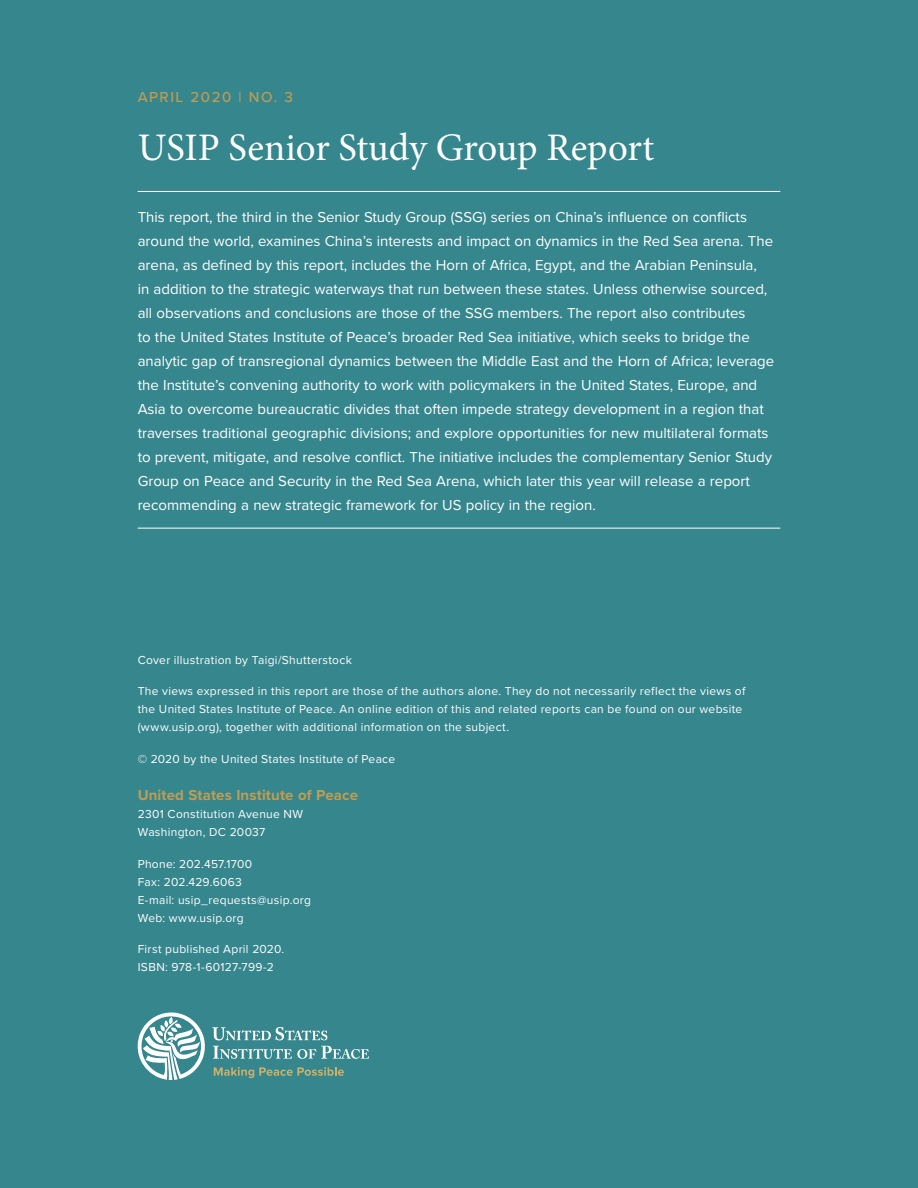
<style>
.page{position:relative;width:918px;height:1188px;background:#36868e}
.page>*{position:absolute;margin:0;border:0;box-sizing:border-box;transform-origin:0 0}
.t1{font:39px "Minion Pro";color:#fff}
.t2{font:15px/24px "Proxima Nova";color:#fff}
.t3{font:700 15px "Proxima Nova";letter-spacing:.01em;color:#c09d51}
.t4{font:500 15px "Proxima Nova";letter-spacing:.1em;color:#c09d51}
.t5{font:12px/18px "Proxima Nova";letter-spacing:.025em;color:#fff}
</style>
<div class="page">
<hr style="left:138px;top:191px;width:642px;height:1px;background:#fff">
<hr style="left:138px;top:528px;width:642px;height:1px;background:#fff">
<svg style="left:138px;top:1012px;width:67px;height:68px"></svg>
<svg style="left:212px;top:1027px;width:115px;height:13px"></svg>
<svg style="left:213px;top:1046px;width:156px;height:13px"></svg>
<svg style="left:214px;top:1067px;width:130px;height:11px"></svg>
<p class="t4" style="left:138px;top:86px;width:157px">APRIL 2020 | NO. 3</p>
<h1 class="t1" style="left:138px;top:121px;width:518px">USIP Senior Study Group Report</h1>
<p class="t2" style="left:138px;top:204px;width:638px">This report, the third in the Senior Study Group (SSG) series on China’s influence on conflicts around the world, examines China’s interests and impact on dynamics in the Red Sea arena. The arena, as defined by this report, includes the Horn of Africa, Egypt, and the Arabian Peninsula,<br>in addition to the strategic waterways that run between these states. Unless otherwise sourced, all observations and conclusions are those of the SSG members. The report also contributes<br>to the United States Institute of Peace’s broader Red Sea initiative, which seeks to bridge the analytic gap of transregional dynamics between the Middle East and the Horn of Africa; leverage the Institute’s convening authority to work with policymakers in the United States, Europe, and Asia to overcome bureaucratic divides that often impede strategy development in a region that traverses traditional geographic divisions; and explore opportunities for new multilateral formats to prevent, mitigate, and resolve conflict. The initiative includes the complementary Senior Study Group on Peace and Security in the Red Sea Arena, which later this year will release a report recommending a new strategic framework for US policy in the region.</p>
<p class="t5" style="left:138px;top:650px;width:216px">Cover illustration by Taigi/Shutterstock</p>
<p class="t5" style="left:138px;top:682px;width:609px">The views expressed in this report are those of the authors alone. They do not necessarily reflect the views of the United States Institute of Peace. An online edition of this and related reports can be found on our website (www.usip.org), together with additional information on the subject.</p>
<p class="t5" style="left:138px;top:749px;width:259px">© 2020 by the United States Institute of Peace</p>
<p class="t3" style="left:138px;top:784px;width:222px">United States Institute of Peace</p>
<p class="t5" style="left:138px;top:805px;width:167px">2301 Constitution Avenue NW<br>Washington, DC 20037</p>
<p class="t5" style="left:138px;top:854px;width:175px">Phone: 202.457.1700<br>Fax: 202.429.6063<br>E-mail: usip_requests@usip.org<br>Web: www.usip.org</p>
<p class="t5" style="left:138px;top:940px;width:148px">First published April 2020.<br>ISBN: 978-1-60127-799-2</p>
</div>
